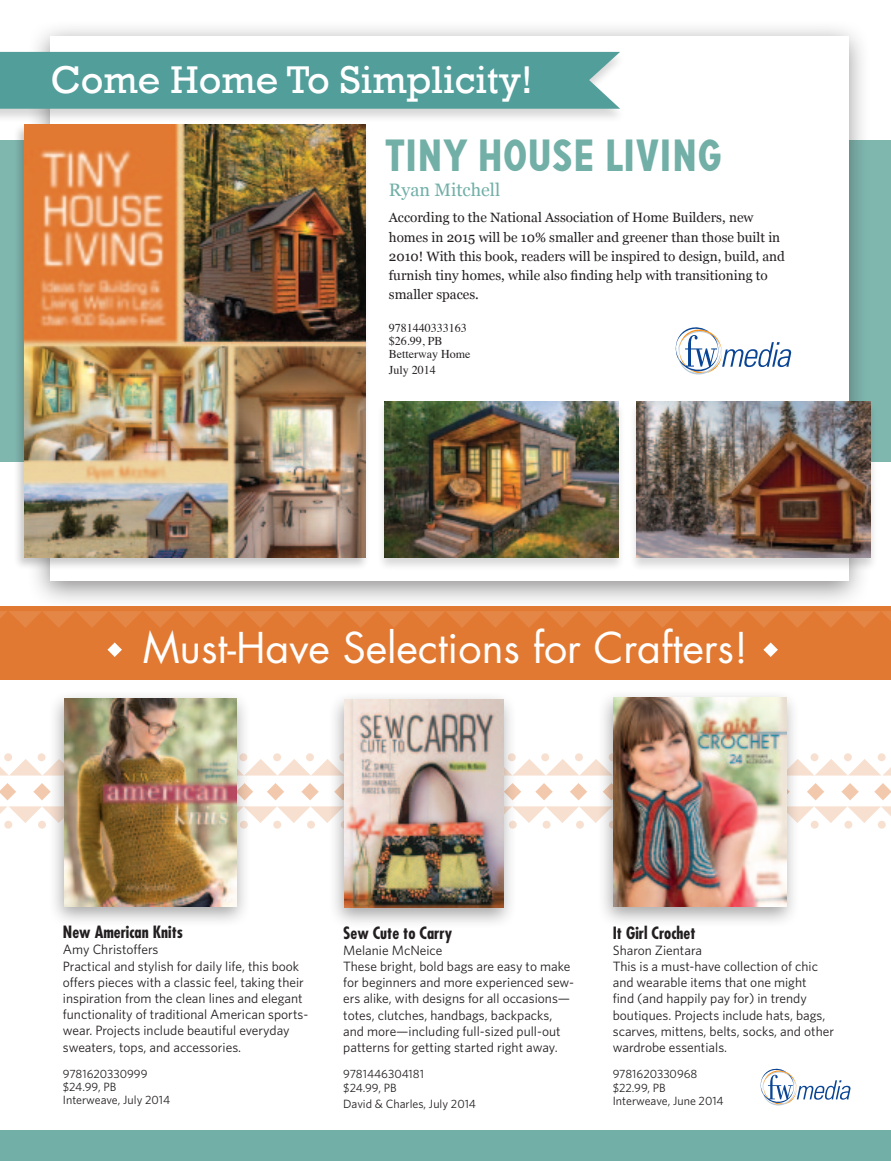
<style>
.page{position:relative;width:891px;height:1161px;background:#fff}
.page>*{position:absolute;margin:0;border:0;box-sizing:border-box;transform-origin:0 0}
.t1{font:700 45px "Carrosserie";color:#71afa7}
.t2{font:41.25px "Futura Std";color:#fff}
.t3{font:39.6px "Rockwell";color:#fff}
.t4{font:18px "Georgia";color:#71afa7}
.t5{font:700 condensed 16.5px "Futura Std";color:#231f20}
.t6{font:13.5px/16.2px "Whitney";color:#231f20}
.t7{font:13.5px/19.2px "Georgia";color:#231f20}
.t8{font:12px/13.2px "Whitney";color:#231f20}
.t9{font:12px/13.2px "Times";color:#231f20}
</style>
<div class="page">
<div style="left:0;top:140px;width:891px;height:322px;background:#7fb7af"></div>
<div style="left:27px;top:20px;width:844px;height:590px;background:#231f20;opacity:.51"></div>
<div style="left:51px;top:36px;width:798px;height:544px;background:#fff"></div>
<svg style="left:0;top:783px;width:16px;height:17px"></svg>
<svg style="left:267px;top:783px;width:17px;height:17px"></svg>
<svg style="left:535px;top:783px;width:18px;height:17px"></svg>
<svg style="left:807px;top:783px;width:17px;height:17px"></svg>
<svg style="left:874px;top:783px;width:17px;height:17px"></svg>
<svg style="left:33px;top:783px;width:15px;height:17px"></svg>
<svg style="left:301px;top:783px;width:18px;height:17px"></svg>
<svg style="left:570px;top:783px;width:17px;height:17px"></svg>
<svg style="left:841px;top:783px;width:18px;height:17px"></svg>
<svg style="left:517px;top:787px;width:4px;height:9px"></svg>
<svg style="left:0;top:806px;width:891px;height:17px"></svg>
<svg style="left:0;top:759px;width:891px;height:17px"></svg>
<div style="left:4px;top:821px;width:8px;height:8px;background:#f8e0d0;border-radius:50%"></div>
<div style="left:878px;top:753px;width:8px;height:8px;background:#f8e0d0;border-radius:50%"></div>
<div style="left:307px;top:821px;width:8px;height:8px;background:#f8e0d0;border-radius:50%"></div>
<div style="left:575px;top:753px;width:8px;height:8px;background:#f8e0d0;border-radius:50%"></div>
<div style="left:273px;top:753px;width:8px;height:8px;background:#f8e0d0;border-radius:50%"></div>
<div style="left:811px;top:821px;width:8px;height:8px;background:#f8e0d0;border-radius:50%"></div>
<div style="left:38px;top:821px;width:8px;height:8px;background:#f8e0d0;border-radius:50%"></div>
<div style="left:844px;top:753px;width:8px;height:8px;background:#f8e0d0;border-radius:50%"></div>
<div style="left:541px;top:753px;width:8px;height:8px;background:#f8e0d0;border-radius:50%"></div>
<div style="left:543px;top:821px;width:8px;height:8px;background:#f8e0d0;border-radius:50%"></div>
<div style="left:844px;top:821px;width:8px;height:8px;background:#f8e0d0;border-radius:50%"></div>
<div style="left:38px;top:753px;width:8px;height:8px;background:#f8e0d0;border-radius:50%"></div>
<div style="left:811px;top:753px;width:7px;height:8px;background:#f8e0d0;border-radius:50%"></div>
<div style="left:273px;top:821px;width:8px;height:8px;background:#f8e0d0;border-radius:50%"></div>
<div style="left:576px;top:821px;width:8px;height:8px;background:#f8e0d0;border-radius:50%"></div>
<div style="left:306px;top:753px;width:8px;height:8px;background:#f8e0d0;border-radius:50%"></div>
<div style="left:878px;top:821px;width:8px;height:8px;background:#f8e0d0;border-radius:50%"></div>
<div style="left:4px;top:753px;width:8px;height:8px;background:#f8e0d0;border-radius:50%"></div>
<div style="left:13px;top:123px;width:357px;height:448px;background:#231f20;opacity:.25"></div>
<img style="left:24px;top:124px;width:342px;height:434px">
<div style="left:629px;top:401px;width:249px;height:171px;background:#231f20;opacity:.18"></div>
<img style="left:637px;top:402px;width:234px;height:156px">
<div style="left:377px;top:401px;width:249px;height:170px;background:#231f20;opacity:.18"></div>
<img style="left:384px;top:402px;width:234px;height:155px">
<div style="left:0;top:51px;width:627px;height:72px;background:#231f20;opacity:.18"></div>
<div style="left:0;top:52px;width:620px;height:57px;background:#519e9b"></div>
<div style="left:0;top:606px;width:891px;height:74px;background:#e27932"></div>
<svg style="left:676px;top:327px;width:115px;height:48px"></svg>
<div style="left:48px;top:690px;width:203px;height:238px;background:#231f20;opacity:.4"></div>
<img style="left:64px;top:698px;width:173px;height:208px">
<div style="left:597px;top:689px;width:203px;height:239px;background:#231f20;opacity:.4"></div>
<img style="left:613px;top:698px;width:173px;height:208px">
<div style="left:328px;top:691px;width:189px;height:238px;background:#231f20;opacity:.4"></div>
<img style="left:345px;top:699px;width:158px;height:209px">
<svg style="left:763px;top:642px;width:15px;height:15px"></svg>
<svg style="left:107px;top:642px;width:15px;height:15px"></svg>
<svg style="left:0;top:611px;width:891px;height:17px"></svg>
<div style="left:0;top:1131px;width:891px;height:30px;background:#71afa7"></div>
<svg style="left:761px;top:1069px;width:89px;height:37px"></svg>
<h3 class="t3" style="left:51px;top:57px;width:484px">Come Home To Simplicity!</h3>
<h1 class="t1" style="left:385px;top:129px;width:339px">TINY HOUSE LIVING</h1>
<h3 class="t4" style="left:389px;top:179px;width:113px">Ryan Mitchell</h3>
<p class="t7" style="left:389px;top:208px;width:398px">According to the National Association of Home Builders, new homes in 2015 will be 10% smaller and greener than those built in 2010! With this book, readers will be inspired to design, build, and furnish tiny homes, while also finding help with transitioning to smaller spaces.</p>
<p class="t9" style="left:389px;top:320px;width:83px">9781440333163 $26.99, PB<br>Betterway Home</p>
<p class="t9" style="left:389px;top:362px;width:49px">July 2014</p>
<h2 class="t2" style="left:143px;top:622px;width:607px">Must-Have Selections for Crafters!</h2>
<p class="t5" style="left:63px;top:922px;width:122px">New American Knits</p>
<p class="t6" style="left:63px;top:941px;width:247px">Amy Christoffers<br>Practical and stylish for daily life, this book offers pieces with a classic feel, taking their inspiration from the clean lines and elegant functionality of traditional American sports&shy;wear. Projects include beautiful everyday sweaters, tops, and accessories.</p>
<p class="t8" style="left:63px;top:1067px;width:109px">9781620330999 $24.99, PB<br>Interweave, July 2014</p>
<p class="t5" style="left:343px;top:922px;width:111px">Sew Cute to Carry</p>
<p class="t6" style="left:343px;top:942px;width:232px">Melanie McNeice<br>These bright, bold bags are easy to make for beginners and more experienced sew&shy;ers alike, with designs for all occasions— totes, clutches, handbags, backpacks, and more—including full-sized pull-out patterns for getting started right away.</p>
<p class="t8" style="left:343px;top:1067px;width:82px">9781446304181 $24.99, PB</p>
<p class="t8" style="left:343px;top:1097px;width:134px">David &amp; Charles, July 2014</p>
<p class="t5" style="left:613px;top:922px;width:84px">It Girl Crochet</p>
<p class="t6" style="left:613px;top:942px;width:223px">Sharon Zientara<br>This is a must-have collection of chic and wearable items that one might<br>find (and happily pay for) in trendy boutiques. Projects include hats, bags, scarves, mittens, belts, socks, and other wardrobe essentials.</p>
<p class="t8" style="left:613px;top:1067px;width:112px">9781620330968 $22.99, PB<br>Interweave, June 2014</p>
</div>
